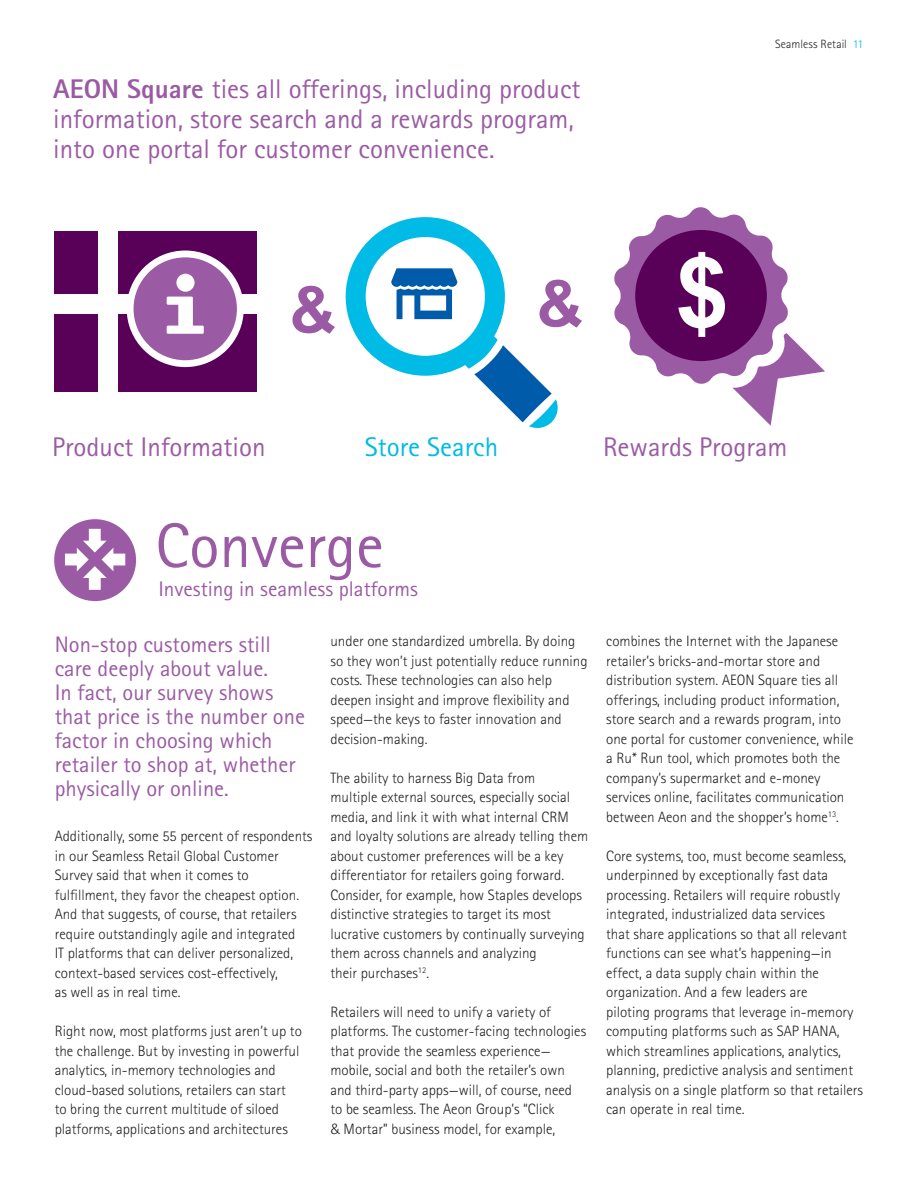
<style>
.page{position:relative;width:918px;height:1188px;background:#fff}
.page>*{position:absolute;margin:0;border:0;box-sizing:border-box;transform-origin:0 0}
.t1{font:700 64.2px "Arial";color:#9b5ba4}
.t2{font:63px "Agfa Rotis Sans Serif";color:#9b5ba4}
.t3{font:27px/30px "Agfa Rotis Sans Serif";color:#9b5ba4}
.t4{font:27px "Agfa Rotis Sans Serif";color:#00bbe5}
.t5{font:22.5px/24px "Agfa Rotis Sans Serif";color:#9b5ba4}
.t6{font:21.15px "Agfa Rotis Sans Serif";color:#9b5ba4}
.t7{font:300 15px/19.5px "Agfa Rotis Sans Serif";color:#231f20}
.t8{font:300 12px "Agfa Rotis Sans Serif";letter-spacing:.01em;color:#231f20}
.s1{font-weight:800}
.s2{color:#00bbe5}
</style>
<div class="page">
<svg style="left:346px;top:217px;width:212px;height:211px"></svg>
<svg style="left:614px;top:207px;width:211px;height:219px"></svg>
<div style="left:55px;top:231px;width:43px;height:62px;background:#590058"></div>
<div style="left:118px;top:231px;width:139px;height:62px;background:#590058"></div>
<div style="left:55px;top:314px;width:43px;height:78px;background:#590058"></div>
<div style="left:118px;top:314px;width:139px;height:78px;background:#590058"></div>
<div style="left:130px;top:254px;width:110px;height:110px;background:#9b5ba4;border-radius:50%"></div>
<div style="left:127px;top:251px;width:117px;height:116px;border:7px solid #fff;border-radius:50%"></div>
<svg style="left:167px;top:297px;width:37px;height:37px"></svg>
<div style="left:176px;top:274px;width:19px;height:18px;background:#fff;border-radius:50%"></div>
<div style="left:54px;top:519px;width:82px;height:82px;background:#9b5ba4;border-radius:50%"></div>
<svg style="left:65px;top:529px;width:60px;height:61px"></svg>
<h3 class="t3" style="left:53px;top:73px;width:529px"><span class="s1">AEON Square</span> ties all offerings, including product information, store search and a rewards program, into one portal for customer convenience.</h3>
<h1 class="t1" style="left:290px;top:268px;width:48px">&amp;</h1>
<h1 class="t1" style="left:537px;top:262px;width:48px">&amp;</h1>
<p class="t8" style="left:775px;top:37px;width:90px">Seamless Retail <span class="s2">11</span></p>
<h3 class="t3" style="left:52px;top:432px;width:215px">Product Information</h3>
<h3 class="t4" style="left:365px;top:431px;width:135px">Store Search</h3>
<h3 class="t3" style="left:603px;top:432px;width:186px">Rewards Program</h3>
<h2 class="t2" style="left:155px;top:509px;width:230px">Converge</h2>
<h3 class="t6" style="left:158px;top:576px;width:261px">Investing in seamless platforms</h3>
<h3 class="t5" style="left:55px;top:632px;width:252px">Non-stop customers still care deeply about value.<br>In fact, our survey shows that price is the number one factor in choosing which retailer to shop at, whether physically or online.</h3>
<p class="t7" style="left:55px;top:827px;width:259px">Additionally, some 55 percent of respondents in our Seamless Retail Global Customer Survey said that when it comes to fulfillment, they favor the cheapest option.<br>And that suggests, of course, that retailers require outstandingly agile and integrated<br>IT platforms that can deliver personalized, context-based services cost-effectively,<br>as well as in real time.</p>
<p class="t7" style="left:55px;top:1022px;width:249px">Right now, most platforms just aren’t up to the challenge. But by investing in powerful analytics, in-memory technologies and cloud-based solutions, retailers can start<br>to bring the current multitude of siloed platforms, applications and architectures</p>
<p class="t7" style="left:330px;top:631px;width:259px">under one standardized umbrella. By doing so they won’t just potentially reduce running costs. These technologies can also help deepen insight and improve flexibility and speed—the keys to faster innovation and decision-making.</p>
<p class="t7" style="left:330px;top:768px;width:259px">The ability to harness Big Data from<br>multiple external sources, especially social media, and link it with what internal CRM and loyalty solutions are already telling them about customer preferences will be a key differentiator for retailers going forward.<br>Consider, for example, how Staples develops distinctive strategies to target its most lucrative customers by continually surveying them across channels and analyzing<br>their purchases<sup>12</sup>.</p>
<p class="t7" style="left:330px;top:1002px;width:257px">Retailers will need to unify a variety of platforms. The customer-facing technologies that provide the seamless experience— mobile, social and both the retailer’s own and third-party apps—will, of course, need to be seamless. The Aeon Group’s “Click<br>&amp; Mortar” business model, for example,</p>
<p class="t7" style="left:606px;top:631px;width:249px">combines the Internet with the Japanese retailer’s bricks-and-mortar store and distribution system. AEON Square ties all offerings, including product information, store search and a rewards program, into one portal for customer convenience, while a Ru* Run tool, which promotes both the company’s supermarket and e-money services online, facilitates communication between Aeon and the shopper’s home<sup>13</sup>.</p>
<p class="t7" style="left:606px;top:846px;width:258px">Core systems, too, must become seamless, underpinned by exceptionally fast data processing. Retailers will require robustly integrated, industrialized data services<br>that share applications so that all relevant functions can see what’s happening—in effect, a data supply chain within the organization. And a few leaders are<br>piloting programs that leverage in-memory computing platforms such as SAP HANA, which streamlines applications, analytics, planning, predictive analysis and sentiment analysis on a single platform so that retailers can operate in real time.</p>
</div>
